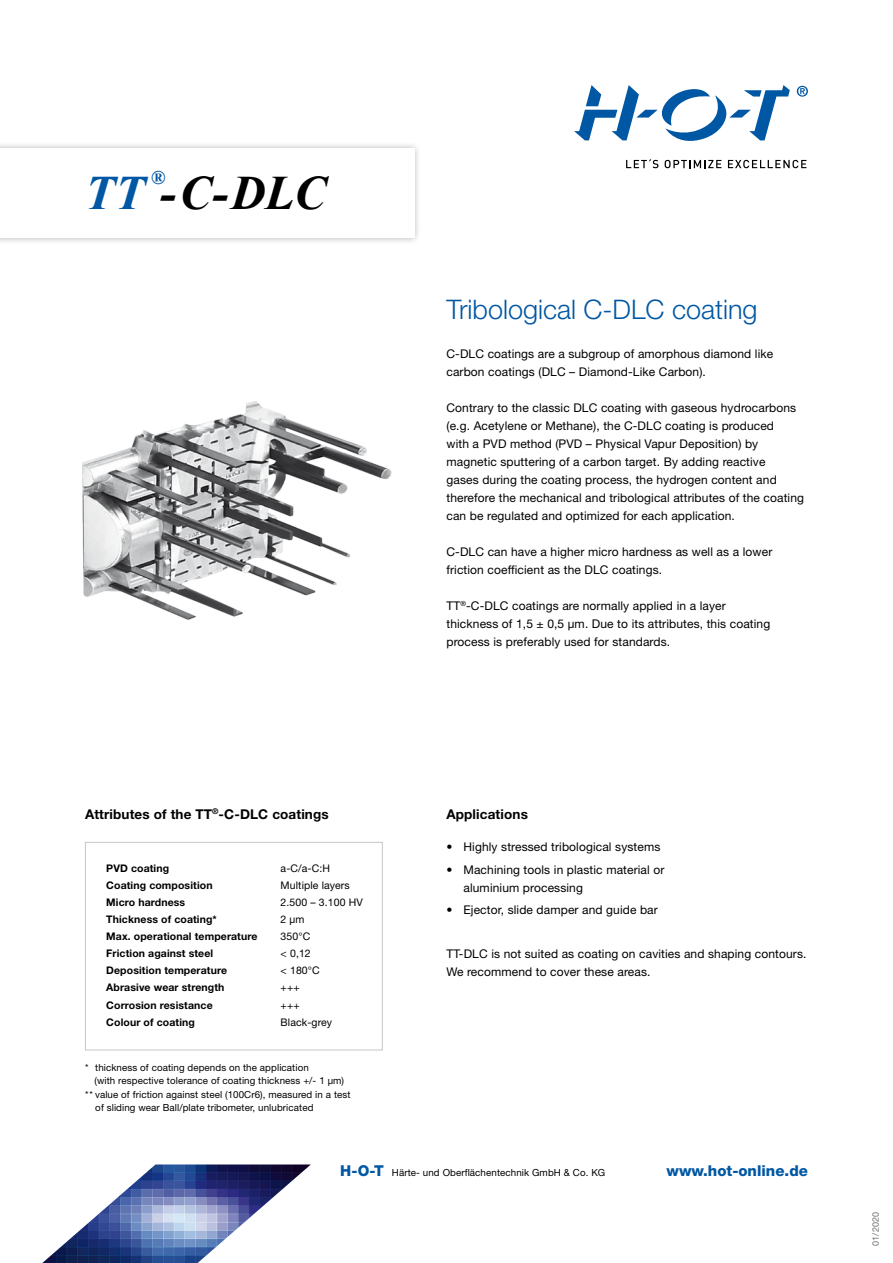
<style>
.page{position:relative;width:893px;height:1263px;background:#fff}
.page>*{position:absolute;margin:0;border:0;box-sizing:border-box;transform-origin:0 0}
.t1{font:italic 700 48px "Times New Roman";color:#000}
.t2{font:300 27px "Helvetica Neue";color:#0057a3}
.t3{font:italic 700 19.2px "Times New Roman";color:#0057a3}
.t4{font:800 15px "Helvetica Neue";color:#0057a3}
.t5{font:700 13.5px "Helvetica Neue";letter-spacing:.01em;color:#000}
.t6{font:12px/18px "Helvetica Neue";letter-spacing:.01em;color:#000}
.t7{font:700 10.5px "Helvetica Neue";letter-spacing:.01em;color:#000}
.t8{font:10.5px "Helvetica Neue";letter-spacing:.01em;color:#000}
.t9{font:9.75px "Helvetica Neue";letter-spacing:.01em;color:#000}
.t10{font:9px "Helvetica Neue";letter-spacing:.02em;color:#707172}
.s1{color:#0057a3}
.s2{font-weight:800;font-size:15px;color:#0057a3}
</style>
<div class="page">
<div style="left:0;top:141px;width:422px;height:104px;background:#000;opacity:.3"></div>
<div style="left:0;top:149px;width:415px;height:89px;background:#fff"></div>
<img style="left:42px;top:1164px;width:269px;height:99px">
<svg style="left:574px;top:85px;width:216px;height:56px"></svg>
<svg style="left:626px;top:159px;width:32px;height:9px"></svg>
<svg style="left:665px;top:160px;width:56px;height:8px"></svg>
<svg style="left:728px;top:160px;width:78px;height:8px"></svg>
<svg style="left:797px;top:86px;width:11px;height:11px"></svg>
<div style="left:85px;top:842px;width:298px;height:208px;background:#fff;border:1px solid #c6c7c8"></div>
<img style="left:82px;top:401px;width:310px;height:219px">
<h3 class="t3" style="left:151px;top:165px;width:16px">®</h3>
<h1 class="t1" style="left:85px;top:159px;width:243px"><span class="s1">TT</span> -C-DLC</h1>
<p class="t5" style="left:85px;top:805px;width:245px">Attributes of the TT<sup>®</sup>-C-DLC coatings</p>
<p class="t7" style="left:106px;top:861px;width:64px">PVD coating</p>
<p class="t8" style="left:281px;top:861px;width:51px">a-C/a-C:H</p>
<p class="t7" style="left:106px;top:878px;width:108px">Coating composition</p>
<p class="t8" style="left:281px;top:879px;width:71px">Multiple layers</p>
<p class="t7" style="left:106px;top:895px;width:80px">Micro hardness</p>
<p class="t8" style="left:281px;top:896px;width:84px">2.500 – 3.100 HV</p>
<p class="t7" style="left:106px;top:913px;width:112px">Thickness of coating*</p>
<p class="t8" style="left:281px;top:913px;width:25px">2 µm</p>
<p class="t7" style="left:106px;top:930px;width:153px">Max. operational temperature</p>
<p class="t8" style="left:281px;top:930px;width:31px">350°C</p>
<p class="t7" style="left:106px;top:947px;width:108px">Friction against steel</p>
<p class="t8" style="left:281px;top:947px;width:32px">&lt; 0,12</p>
<p class="t7" style="left:106px;top:964px;width:122px">Deposition temperature</p>
<p class="t8" style="left:281px;top:964px;width:41px">&lt; 180°C</p>
<p class="t7" style="left:106px;top:981px;width:120px">Abrasive wear strength</p>
<p class="t8" style="left:281px;top:981px;width:21px">+++</p>
<p class="t7" style="left:106px;top:998px;width:108px">Corrosion resistance</p>
<p class="t8" style="left:281px;top:998px;width:21px">+++</p>
<p class="t7" style="left:106px;top:1015px;width:90px">Colour of coating</p>
<p class="t8" style="left:281px;top:1016px;width:53px">Black-grey</p>
<p class="t9" style="left:85px;top:1061px;width:225px">* thickness of coating depends on the application</p>
<p class="t9" style="left:94px;top:1075px;width:251px">(with respective tolerance of coating thickness +/- 1 µm)</p>
<p class="t9" style="left:85px;top:1088px;width:267px">** value of friction against steel (100Cr6), measured in a test</p>
<p class="t9" style="left:95px;top:1102px;width:220px">of sliding wear Ball/plate tribometer, unlubricated</p>
<h2 class="t2" style="left:446px;top:293px;width:313px">Tribological C-DLC coating</h2>
<p class="t6" style="left:446px;top:345px;width:328px">C-DLC coatings are a subgroup of amorphous diamond like carbon coatings (DLC – Diamond-Like Carbon).</p>
<p class="t6" style="left:446px;top:399px;width:359px">Contrary to the classic DLC coating with gaseous hydrocarbons (e.g. Acetylene or Methane), the C-DLC coating is produced<br>with a PVD method (PVD – Physical Vapur Deposition) by magnetic sputtering of a carbon target. By adding reactive<br>gases during the coating process, the hydrogen content and therefore the mechanical and tribological attributes of the coating can be regulated and optimized for each application.</p>
<p class="t6" style="left:446px;top:543px;width:327px">C-DLC can have a higher micro hardness as well as a lower friction coefficient as the DLC coatings.</p>
<p class="t6" style="left:446px;top:597px;width:325px">TT<sup>®</sup>-C-DLC coatings are normally applied in a layer thickness of 1,5 ± 0,5 μm. Due to its attributes, this coating process is preferably used for standards.</p>
<p class="t5" style="left:446px;top:805px;width:83px">Applications</p>
<p class="t6" style="left:446px;top:838px;width:215px">• Highly stressed tribological systems</p>
<p class="t6" style="left:463px;top:860px;width:202px;text-indent:-17px">• Machining tools in plastic material or aluminium processing</p>
<p class="t6" style="left:446px;top:900px;width:213px">• Ejector, slide damper and guide bar</p>
<p class="t6" style="left:446px;top:945px;width:361px">TT-DLC is not suited as coating on cavities and shaping contours.<br>We recommend to cover these areas.</p>
<p class="t9" style="left:340px;top:1167px;width:267px"><span class="s2">H-O-T</span> Härte- und Oberflächentechnik GmbH &amp; Co. KG</p>
<p class="t4" style="left:666px;top:1162px;width:143px">www.hot-online.de</p>
<p class="t10" style="left:870px;top:1246px;width:36px;rotate:-90deg">01/2020</p>
</div>
